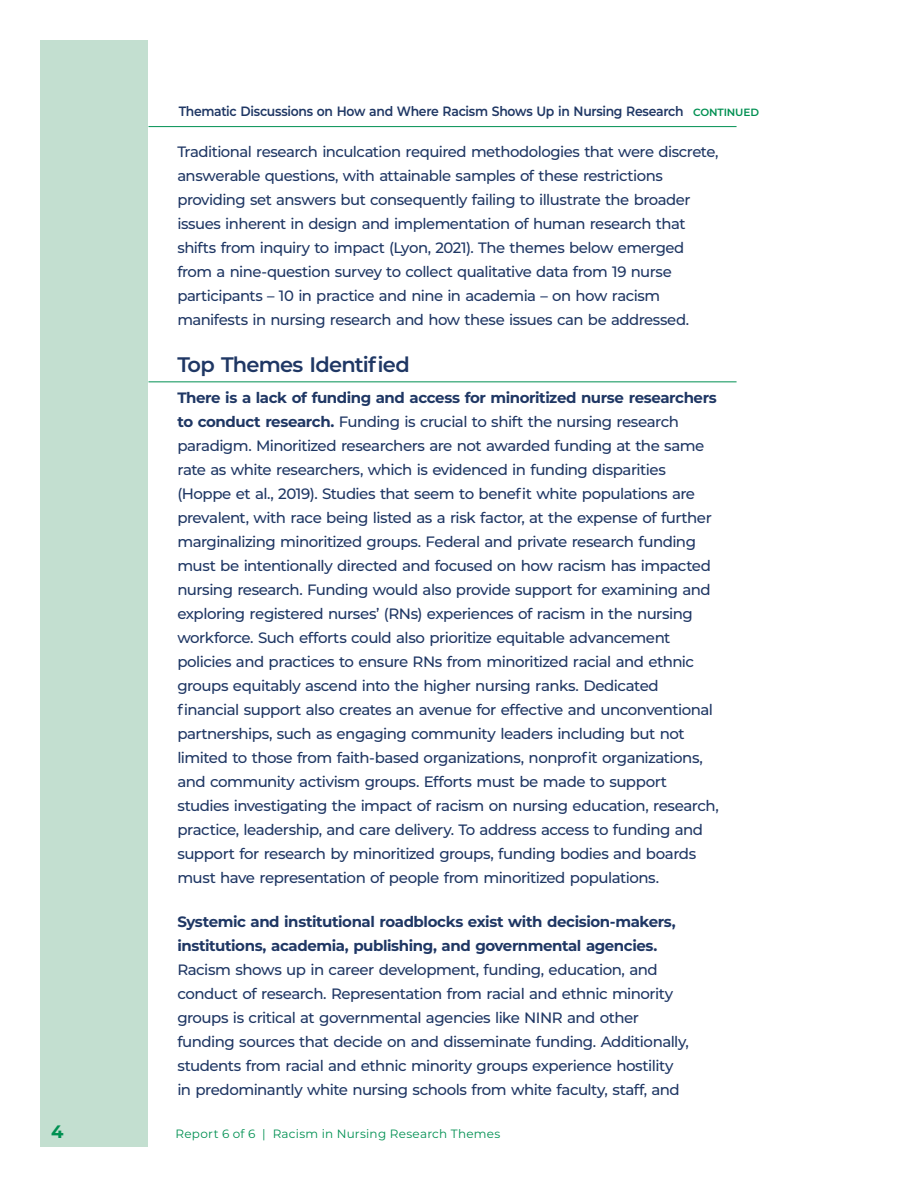
<style>
.page{position:relative;width:918px;height:1188px;background:#fff}
.page>*{position:absolute;margin:0;border:0;box-sizing:border-box;transform-origin:0 0}
.t1{font:600 21px "Montserrat";letter-spacing:-.04em;color:#1f3764}
.t2{font:700 18px "Montserrat";color:#009052}
.t3{font:500 15px/24px "Montserrat";letter-spacing:-.035em;color:#1f3764}
.t4{font:700 15px/24px "Montserrat";letter-spacing:-.03em;color:#1f3764}
.t5{font:600 13.5px "Montserrat";letter-spacing:-.025em;color:#1f3764;scale:.92 1}
.t6{font:12px "Montserrat";letter-spacing:.02em;color:#009052}
.s1{font-size:10.5px;color:#009052}
.s2{font-weight:700}
</style>
<div class="page">
<div style="left:40px;top:40px;width:108px;height:1108px;background:#c3dfd0"></div>
<hr style="left:148px;top:126px;width:589px;height:1px;background:#009052">
<hr style="left:148px;top:381px;width:589px;height:1px;background:#009052">
<p class="t2" style="left:51px;top:1119px;width:14px">4</p>
<p class="t5" style="left:179px;top:102px;width:632px">Thematic Discussions on How and Where Racism Shows Up in Nursing Research <span class="s1">CONTINUED</span></p>
<p class="t3" style="left:177px;top:139px;width:543px">Traditional research inculcation required methodologies that were discrete, answerable questions, with attainable samples of these restrictions providing set answers but consequently failing to illustrate the broader issues inherent in design and implementation of human research that shifts from inquiry to impact (Lyon, 2021). The themes below emerged from a nine-question survey to collect qualitative data from 19 nurse participants – 10 in practice and nine in academia – on how racism manifests in nursing research and how these issues can be addressed.</p>
<h1 class="t1" style="left:177px;top:350px;width:234px">Top Themes Identified</h1>
<p class="t3" style="left:177px;top:385px;width:543px"><span class="s2">There is a lack of funding and access for minoritized nurse researchers to conduct research.</span> Funding is crucial to shift the nursing research paradigm. Minoritized researchers are not awarded funding at the same rate as white researchers, which is evidenced in funding disparities (Hoppe et al., 2019). Studies that seem to benefit white populations are prevalent, with race being listed as a risk factor, at the expense of further marginalizing minoritized groups. Federal and private research funding must be intentionally directed and focused on how racism has impacted nursing research. Funding would also provide support for examining and exploring registered nurses’ (RNs) experiences of racism in the nursing workforce. Such efforts could also prioritize equitable advancement policies and practices to ensure RNs from minoritized racial and ethnic groups equitably ascend into the higher nursing ranks. Dedicated financial support also creates an avenue for effective and unconventional partnerships, such as engaging community leaders including but not limited to those from faith-based organizations, nonprofit organizations, and community activism groups. Efforts must be made to support studies investigating the impact of racism on nursing education, research, practice, leadership, and care delivery. To address access to funding and support for research by minoritized groups, funding bodies and boards must have representation of people from minoritized populations.</p>
<p class="t4" style="left:177px;top:909px;width:500px">Systemic and institutional roadblocks exist with decision-makers, institutions, academia, publishing, and governmental agencies.</p>
<p class="t3" style="left:177px;top:957px;width:513px">Racism shows up in career development, funding, education, and conduct of research. Representation from racial and ethnic minority groups is critical at governmental agencies like NINR and other funding sources that decide on and disseminate funding. Additionally, students from racial and ethnic minority groups experience hostility in predominantly white nursing schools from white faculty, staff, and</p>
<p class="t6" style="left:176px;top:1126px;width:326px">Report 6 of 6 | Racism in Nursing Research Themes</p>
</div>
